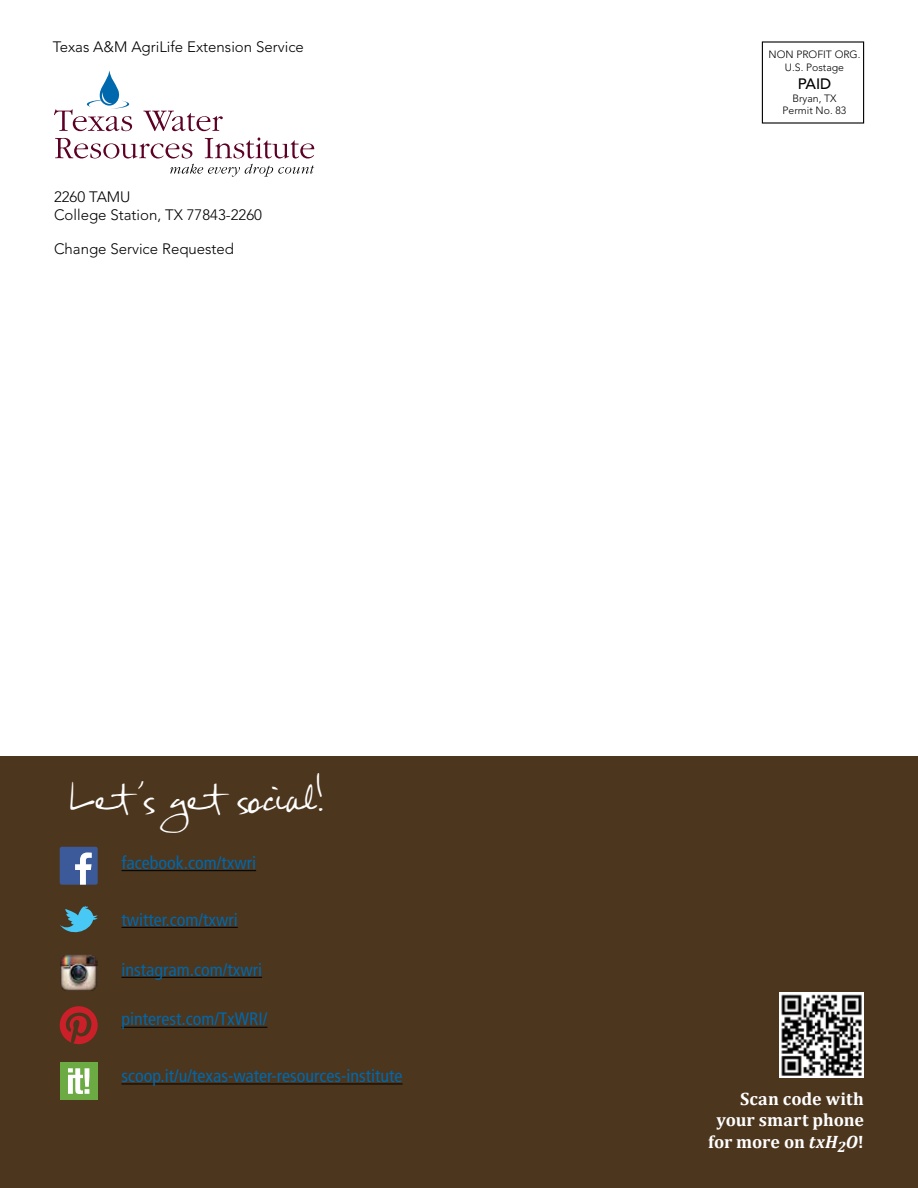
<style>
.page{position:relative;width:918px;height:1188px;background:#fff}
.page>*{position:absolute;margin:0;border:0;box-sizing:border-box;transform-origin:0 0}
.t1{font:30px "FG Rebecca Script";letter-spacing:.03em;color:#fff}
.t2{font:condensed 18px "Frutiger";color:#0068ac}
.t3{font:700 18px/21.6px "Cambria";color:#fff;text-align:right}
.t4{font:300 15px/18px "Avenir";color:#000}
.t5{font:500 15px "Avenir";color:#000}
.t6{font:300 10.5px/12.6px "Avenir";color:#000;text-align:center}
.s1{font-style:italic}
</style>
<div class="page">
<div style="left:0;top:756px;width:918px;height:432px;background:#4d361e"></div>
<svg style="left:55px;top:137px;width:259px;height:40px"></svg>
<svg style="left:54px;top:70px;width:78px;height:61px"></svg>
<svg style="left:143px;top:111px;width:80px;height:20px"></svg>
<div style="left:762px;top:41px;width:102px;height:83px;border:1px solid #000"></div>
<img style="left:780px;top:993px;width:84px;height:84px">
<div style="left:60px;top:847px;width:38px;height:38px;background:#3c5a99;border-radius:2px"></div>
<svg style="left:75px;top:852px;width:17px;height:33px"></svg>
<svg style="left:60px;top:906px;width:38px;height:26px"></svg>
<svg style="left:60px;top:1006px;width:38px;height:38px"></svg>
<div style="left:60px;top:1062px;width:38px;height:38px;background:#6cab43"></div>
<svg style="left:68px;top:1068px;width:21px;height:26px"></svg>
<img style="left:60px;top:954px;width:38px;height:37px">
<hr style="left:122px;top:870px;width:134px;height:1px;background:#000">
<hr style="left:122px;top:927px;width:116px;height:1px;background:#000">
<hr style="left:122px;top:977px;width:140px;height:1px;background:#000">
<hr style="left:122px;top:1027px;width:145px;height:1px;background:#000">
<hr style="left:122px;top:1084px;width:281px;height:1px;background:#000">
<p class="t4" style="left:53px;top:38px;width:253px">Texas A&amp;M AgriLife Extension Service</p>
<p class="t4" style="left:54px;top:188px;width:210px">2260 TAMU<br>College Station, TX 77843-2260</p>
<p class="t4" style="left:54px;top:240px;width:182px">Change Service Requested</p>
<h1 class="t1" style="left:69px;top:781px;width:257px">Let ’s get social!</h1>
<p class="t2" style="left:122px;top:852px;width:136px">facebook.com/txwri</p>
<p class="t2" style="left:122px;top:909px;width:118px">twitter.com/txwri</p>
<p class="t2" style="left:122px;top:959px;width:142px">instagram.com/txwri</p>
<p class="t2" style="left:122px;top:1009px;width:147px">pinterest.com/TxWRI/</p>
<p class="t2" style="left:122px;top:1065px;width:283px">scoop.it/u/texas-water-resources-institute</p>
<p class="t6" style="left:769px;top:49px;width:94px">NON PROFIT ORG.<br>U.S. Postage</p>
<p class="t5" style="left:798px;top:75px;width:35px">PAID</p>
<p class="t6" style="left:783px;top:92px;width:65px">Bryan, TX<br>Permit No. 83</p>
<p class="t3" style="left:708px;top:1087px;width:157px">Scan code with your smart phone for more on <span class="s1">txH</span><sub>2</sub><span class="s1">O</span>!</p>
</div>
